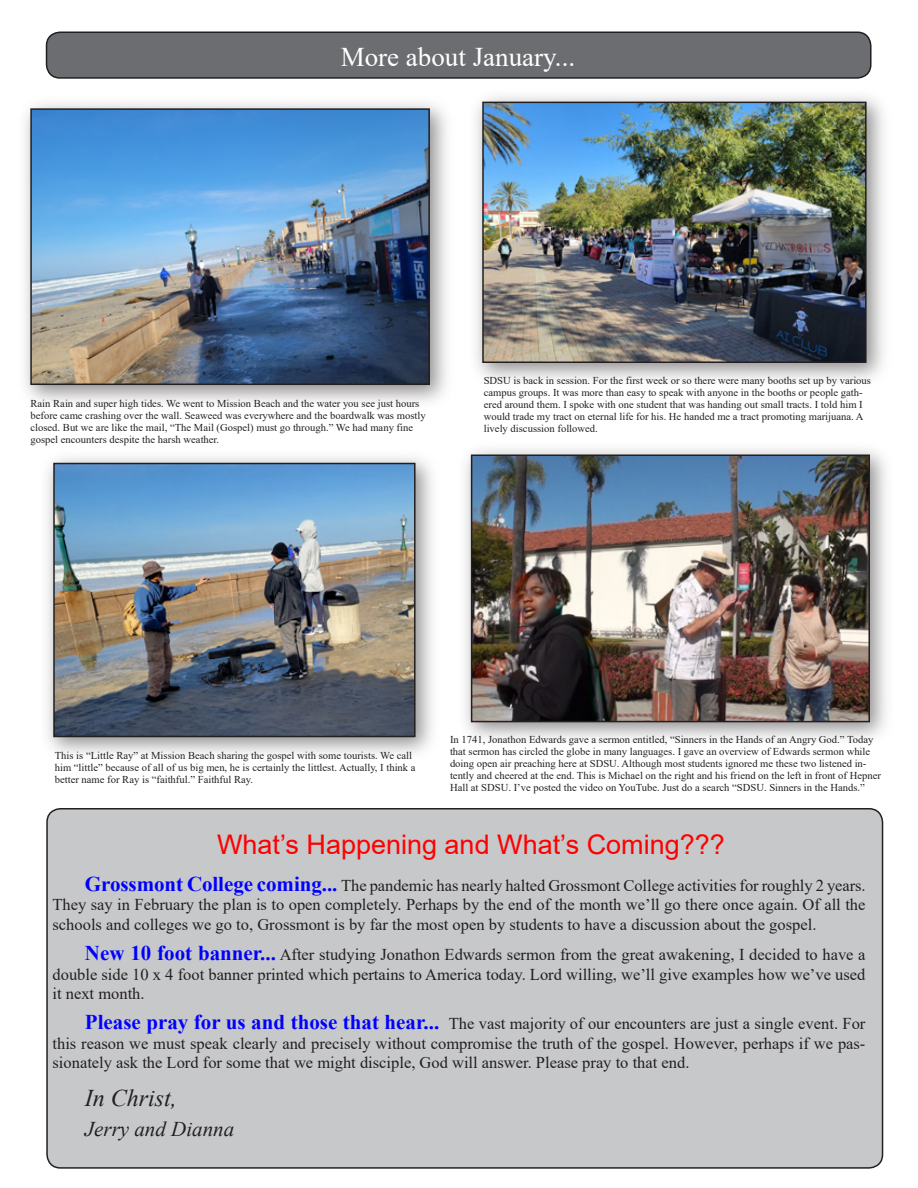
<style>
.page{position:relative;width:918px;height:1188px;background:#fff}
.page>*{position:absolute;margin:0;border:0;box-sizing:border-box;transform-origin:0 0}
.t1{font:27px "Arial";color:#f00}
.t2{font:27px "Times New Roman";color:#fff}
.BodyTextChallenge{font:italic 24px "Times New Roman";color:#231f20}
.BodyTextChallenge-2{font:italic 21px "Times New Roman";color:#231f20}
.BodyTextChallenge-3{font:16.5px/19.5px "Times New Roman";color:#231f20;text-align:justify}
.t3{font:10.5px/12px "Times New Roman";color:#231f20}
.s1{font-weight:700;font-size:21px;color:#00f}
</style>
<div class="page">
<div style="left:47px;top:809px;width:836px;height:359px;background:#c7c8ca;border-radius:13px"></div>
<div style="left:46px;top:808px;width:837px;height:361px;border:2px solid #231f20;border-radius:13px"></div>
<div style="left:47px;top:32px;width:824px;height:46px;background:#6c6d70;border-radius:14px"></div>
<div style="left:46px;top:32px;width:826px;height:47px;border:2px solid #231f20;border-radius:14px"></div>
<div style="left:41px;top:450px;width:397px;height:311px;background:#231f20;opacity:.51"></div>
<img style="left:56px;top:466px;width:357px;height:268px">
<div style="left:53px;top:463px;width:363px;height:274px;border:2px solid #231f20"></div>
<div style="left:470px;top:89px;width:421px;height:298px;background:#231f20;opacity:.51"></div>
<img style="left:485px;top:105px;width:379px;height:255px">
<div style="left:482px;top:102px;width:385px;height:261px;border:2px solid #231f20"></div>
<div style="left:18px;top:96px;width:436px;height:313px;background:#231f20;opacity:.51"></div>
<img style="left:33px;top:111px;width:394px;height:271px">
<div style="left:30px;top:108px;width:400px;height:277px;border:2px solid #231f20"></div>
<div style="left:459px;top:442px;width:434px;height:305px;background:#231f20;opacity:.51"></div>
<img style="left:474px;top:457px;width:393px;height:262px">
<div style="left:471px;top:454px;width:399px;height:268px;border:2px solid #231f20"></div>
<p class="t2" style="left:341px;top:38px;width:236px">More about January...</p>
<p class="t3" style="left:30px;top:397px;width:397px">Rain Rain and super high tides. We went to Mission Beach and the water you see just hours before came crashing over the wall. Seaweed was everywhere and the boardwalk was mostly closed. But we are like the mail, “The Mail (Gospel) must go through.” We had many fine gospel encounters despite the harsh weather.</p>
<p class="t3" style="left:484px;top:374px;width:389px">SDSU is back in session. For the first week or so there were many booths set up by various campus groups. It was more than easy to speak with anyone in the booths or people gath&shy;ered around them. I spoke with one student that was handing out small tracts. I told him I would trade my tract on eternal life for his. He handed me a tract promoting marijuana. A lively discussion followed.</p>
<p class="t3" style="left:55px;top:749px;width:362px">This is “Little Ray” at Mission Beach sharing the gospel with some tourists. We call him “little” because of all of us big men, he is certainly the littlest. Actually, I think a better name for Ray is “faithful.” Faithful Ray.</p>
<p class="t3" style="left:450px;top:733px;width:433px">In 1741, Jonathon Edwards gave a sermon entitled, “Sinners in the Hands of an Angry God.” Today that sermon has circled the globe in many languages. I gave an overview of Edwards sermon while doing open air preaching here at SDSU. Although most students ignored me these two listened in&shy;tently and cheered at the end. This is Michael on the right and his friend on the left in front of Hepner Hall at SDSU. I’ve posted the video on YouTube. Just do a search “SDSU. Sinners in the Hands.”</p>
<p class="t1" style="left:217px;top:826px;width:509px">What’s Happening and What’s Coming???</p>
<p class="BodyTextChallenge-3" style="left:53px;top:875px;width:815px;text-indent:32px"><span class="s1">Grossmont College coming...</span> The pandemic has nearly halted Grossmont College activities for roughly 2 years.<br>They say in February the plan is to open completely. Perhaps by the end of the month we’ll go there once again. Of all the schools and colleges we go to, Grossmont is by far the most open by students to have a discussion about the gospel.</p>
<p class="BodyTextChallenge-3" style="left:53px;top:944px;width:814px;text-indent:32px"><span class="s1">New 10 foot banner...</span> After studying Jonathon Edwards sermon from the great awakening, I decided to have a double side 10 x 4 foot banner printed which pertains to America today. Lord willing, we’ll give examples how we’ve used it next month.</p>
<p class="BodyTextChallenge-3" style="left:53px;top:1014px;width:814px;text-indent:32px"><span class="s1">Please pray for us and those that hear...</span> The vast majority of our encounters are just a single event. For this reason we must speak clearly and precisely without compromise the truth of the gospel. However, perhaps if we pas&shy;sionately ask the Lord for some that we might disciple, God will answer. Please pray to that end.</p>
<p class="BodyTextChallenge" style="left:85px;top:1082px;width:94px">In Christ,</p>
<p class="BodyTextChallenge-2" style="left:85px;top:1115px;width:151px">Jerry and Dianna</p>
</div>
